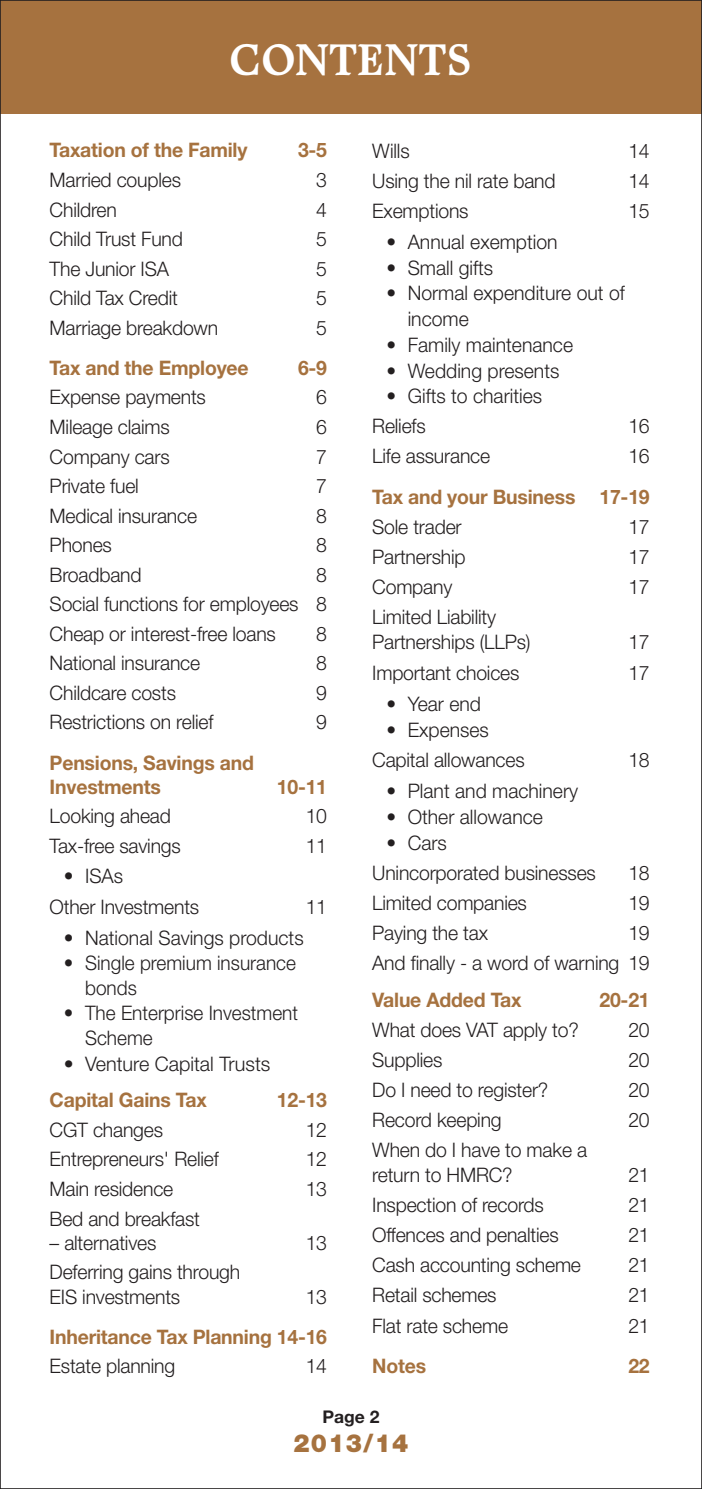
<style>
.page{position:relative;width:702px;height:1489px;background:#fff}
.page>*{position:absolute;margin:0;border:0;box-sizing:border-box;transform-origin:0 0}
.Section_Header{font:700 45px "Matt Antique BT";letter-spacing:-.01em;color:#fff}
.t1{font:900 25px "Helvetica Neue";letter-spacing:.05em;color:#a6723f}
.Contents_Body{font:300 20px/24.8px "Helvetica Neue";letter-spacing:-.01em;color:#231f20}
.Contents_Header{font:700 20px/24.2px "Helvetica Neue";letter-spacing:-.01em;color:#a6723f}
.Contents_Body-2{font:300 20px/25.2px "Helvetica Neue";letter-spacing:-.01em;color:#231f20;scale:.95 1}
.t2{font:700 17.5px "Helvetica Neue";color:#231f20}
</style>
<div class="page">
<div style="left:0;top:0;width:702px;height:113px;background:#a6723f"></div>
<p class="Section_Header" style="left:229px;top:30px;width:244px">CONTENTS</p>
<p class="Contents_Header" style="left:50px;top:138px;width:199px">Taxation of the Family</p>
<p class="Contents_Header" style="left:298px;top:138px;width:31px">3-5</p>
<p class="Contents_Body" style="left:50px;top:167px;width:133px">Married couples</p>
<p class="Contents_Body" style="left:316px;top:167px;width:12px">3</p>
<p class="Contents_Body" style="left:50px;top:196px;width:69px">Children</p>
<p class="Contents_Body" style="left:316px;top:196px;width:12px">4</p>
<p class="Contents_Body" style="left:50px;top:226px;width:135px">Child Trust Fund</p>
<p class="Contents_Body" style="left:316px;top:226px;width:12px">5</p>
<p class="Contents_Body" style="left:50px;top:256px;width:121px">The Junior ISA</p>
<p class="Contents_Body" style="left:316px;top:256px;width:12px">5</p>
<p class="Contents_Body" style="left:50px;top:285px;width:130px">Child Tax Credit</p>
<p class="Contents_Body" style="left:316px;top:285px;width:12px">5</p>
<p class="Contents_Body" style="left:50px;top:315px;width:170px">Marriage breakdown</p>
<p class="Contents_Body" style="left:316px;top:315px;width:12px">5</p>
<p class="Contents_Header" style="left:50px;top:355px;width:200px">Tax and the Employee</p>
<p class="Contents_Header" style="left:298px;top:355px;width:31px">6-9</p>
<p class="Contents_Body" style="left:50px;top:384px;width:158px">Expense payments</p>
<p class="Contents_Body" style="left:316px;top:384px;width:12px">6</p>
<p class="Contents_Body" style="left:50px;top:414px;width:122px">Mileage claims</p>
<p class="Contents_Body" style="left:316px;top:414px;width:12px">6</p>
<p class="Contents_Body" style="left:50px;top:443px;width:122px">Company cars</p>
<p class="Contents_Body" style="left:316px;top:443px;width:12px">7</p>
<p class="Contents_Body" style="left:50px;top:473px;width:91px">Private fuel</p>
<p class="Contents_Body" style="left:316px;top:473px;width:12px">7</p>
<p class="Contents_Body" style="left:50px;top:502px;width:149px">Medical insurance</p>
<p class="Contents_Body" style="left:316px;top:502px;width:12px">8</p>
<p class="Contents_Body" style="left:50px;top:532px;width:64px">Phones</p>
<p class="Contents_Body" style="left:316px;top:532px;width:12px">8</p>
<p class="Contents_Body" style="left:50px;top:561px;width:93px">Broadband</p>
<p class="Contents_Body" style="left:316px;top:561px;width:12px">8</p>
<p class="Contents_Body" style="left:50px;top:591px;width:279px">Social functions for employees 8</p>
<p class="Contents_Body" style="left:50px;top:621px;width:228px">Cheap or interest-free loans</p>
<p class="Contents_Body" style="left:316px;top:621px;width:12px">8</p>
<p class="Contents_Body" style="left:50px;top:650px;width:152px">National insurance</p>
<p class="Contents_Body" style="left:316px;top:650px;width:12px">8</p>
<p class="Contents_Body" style="left:50px;top:680px;width:128px">Childcare costs</p>
<p class="Contents_Body" style="left:316px;top:680px;width:12px">9</p>
<p class="Contents_Body" style="left:50px;top:709px;width:165px">Restrictions on relief</p>
<p class="Contents_Body" style="left:316px;top:709px;width:12px">9</p>
<p class="Contents_Header" style="left:50px;top:750px;width:206px">Pensions, Savings and<br>Investments</p>
<p class="Contents_Header" style="left:277px;top:774px;width:52px">10-11</p>
<p class="Contents_Body" style="left:50px;top:803px;width:123px">Looking ahead</p>
<p class="Contents_Body" style="left:306px;top:803px;width:23px">10</p>
<p class="Contents_Body" style="left:50px;top:833px;width:133px">Tax-free savings</p>
<p class="Contents_Body" style="left:306px;top:833px;width:23px">11</p>
<p class="Contents_Body" style="left:64px;top:863px;width:61px">• ISAs</p>
<p class="Contents_Body" style="left:50px;top:894px;width:151px">Other Investments</p>
<p class="Contents_Body" style="left:306px;top:894px;width:23px">11</p>
<p class="Contents_Body" style="left:64px;top:924px;width:241px">• National Savings products</p>
<p class="Contents_Body-2" style="left:85px;top:949px;width:223px;text-indent:-21px">• Single premium insurance bonds</p>
<p class="Contents_Body-2" style="left:85px;top:1000px;width:226px;text-indent:-21px">• The Enterprise Investment<br>Scheme</p>
<p class="Contents_Body" style="left:64px;top:1050px;width:208px">• Venture Capital Trusts</p>
<p class="Contents_Header" style="left:50px;top:1087px;width:159px">Capital Gains Tax</p>
<p class="Contents_Header" style="left:277px;top:1087px;width:52px">12-13</p>
<p class="Contents_Body" style="left:50px;top:1116px;width:115px">CGT changes</p>
<p class="Contents_Body" style="left:306px;top:1116px;width:23px">12</p>
<p class="Contents_Body" style="left:50px;top:1146px;width:170px">Entrepreneurs' Relief</p>
<p class="Contents_Body" style="left:306px;top:1146px;width:23px">12</p>
<p class="Contents_Body" style="left:50px;top:1175px;width:125px">Main residence</p>
<p class="Contents_Body" style="left:306px;top:1175px;width:23px">13</p>
<p class="Contents_Body" style="left:50px;top:1205px;width:152px">Bed and breakfast</p>
<p class="Contents_Body" style="left:50px;top:1229px;width:108px">– alternatives</p>
<p class="Contents_Body" style="left:306px;top:1229px;width:23px">13</p>
<p class="Contents_Body" style="left:50px;top:1259px;width:192px">Deferring gains through<br>EIS investments</p>
<p class="Contents_Body" style="left:306px;top:1283px;width:23px">13</p>
<p class="Contents_Header" style="left:50px;top:1323px;width:279px">Inheritance Tax Planning 14-16</p>
<p class="Contents_Body" style="left:50px;top:1353px;width:127px">Estate planning</p>
<p class="Contents_Body" style="left:306px;top:1353px;width:23px">14</p>
<p class="Contents_Body" style="left:372px;top:138px;width:39px">Wills</p>
<p class="Contents_Body" style="left:628px;top:138px;width:23px">14</p>
<p class="Contents_Body" style="left:372px;top:168px;width:185px">Using the nil rate band</p>
<p class="Contents_Body" style="left:628px;top:168px;width:23px">14</p>
<p class="Contents_Body" style="left:372px;top:198px;width:98px">Exemptions</p>
<p class="Contents_Body" style="left:628px;top:198px;width:23px">15</p>
<p class="Contents_Body" style="left:386px;top:229px;width:173px">• Annual exemption</p>
<p class="Contents_Body" style="left:386px;top:254px;width:108px">• Small gifts</p>
<p class="Contents_Body" style="left:407px;top:280px;width:219px;line-height:25.8px;text-indent:-21px">• Normal expenditure out of income</p>
<p class="Contents_Body" style="left:386px;top:332px;width:188px">• Family maintenance</p>
<p class="Contents_Body" style="left:386px;top:357px;width:174px">• Wedding presents</p>
<p class="Contents_Body" style="left:386px;top:383px;width:157px">• Gifts to charities</p>
<p class="Contents_Body" style="left:372px;top:413px;width:55px">Reliefs</p>
<p class="Contents_Body" style="left:628px;top:413px;width:23px">16</p>
<p class="Contents_Body" style="left:372px;top:443px;width:119px">Life assurance</p>
<p class="Contents_Body" style="left:628px;top:443px;width:23px">16</p>
<p class="Contents_Header" style="left:372px;top:484px;width:279px">Tax and your Business 17-19</p>
<p class="Contents_Body" style="left:372px;top:514px;width:91px">Sole trader</p>
<p class="Contents_Body" style="left:628px;top:514px;width:23px">17</p>
<p class="Contents_Body" style="left:372px;top:544px;width:95px">Partnership</p>
<p class="Contents_Body" style="left:628px;top:544px;width:23px">17</p>
<p class="Contents_Body" style="left:372px;top:574px;width:82px">Company</p>
<p class="Contents_Body" style="left:628px;top:574px;width:23px">17</p>
<p class="Contents_Body" style="left:372px;top:604px;width:160px">Limited Liability<br>Partnerships (LLPs)</p>
<p class="Contents_Body" style="left:628px;top:629px;width:23px">17</p>
<p class="Contents_Body" style="left:372px;top:660px;width:149px">Important choices</p>
<p class="Contents_Body" style="left:628px;top:660px;width:23px">17</p>
<p class="Contents_Body" style="left:386px;top:691px;width:96px">• Year end</p>
<p class="Contents_Body" style="left:386px;top:717px;width:104px">• Expenses</p>
<p class="Contents_Body" style="left:372px;top:747px;width:154px">Capital allowances</p>
<p class="Contents_Body" style="left:628px;top:747px;width:23px">18</p>
<p class="Contents_Body" style="left:386px;top:778px;width:193px">• Plant and machinery</p>
<p class="Contents_Body" style="left:386px;top:804px;width:158px">• Other allowance</p>
<p class="Contents_Body" style="left:386px;top:829px;width:62px">• Cars</p>
<p class="Contents_Body" style="left:372px;top:859px;width:225px">Unincorporated businesses</p>
<p class="Contents_Body" style="left:628px;top:859px;width:23px">18</p>
<p class="Contents_Body" style="left:372px;top:889px;width:156px">Limited companies</p>
<p class="Contents_Body" style="left:628px;top:889px;width:23px">19</p>
<p class="Contents_Body" style="left:372px;top:919px;width:117px">Paying the tax</p>
<p class="Contents_Body" style="left:628px;top:919px;width:23px">19</p>
<p class="Contents_Body" style="left:372px;top:949px;width:279px">And finally - a word of warning 19</p>
<p class="Contents_Header" style="left:372px;top:987px;width:151px">Value Added Tax</p>
<p class="Contents_Header" style="left:599px;top:987px;width:52px">20-21</p>
<p class="Contents_Body" style="left:372px;top:1017px;width:208px">What does VAT apply to?</p>
<p class="Contents_Body" style="left:628px;top:1017px;width:23px">20</p>
<p class="Contents_Body" style="left:372px;top:1047px;width:72px">Supplies</p>
<p class="Contents_Body" style="left:628px;top:1047px;width:23px">20</p>
<p class="Contents_Body" style="left:372px;top:1077px;width:177px">Do I need to register?</p>
<p class="Contents_Body" style="left:628px;top:1077px;width:23px">20</p>
<p class="Contents_Body" style="left:372px;top:1107px;width:131px">Record keeping</p>
<p class="Contents_Body" style="left:628px;top:1107px;width:23px">20</p>
<p class="Contents_Body" style="left:372px;top:1137px;width:216px">When do I have to make a return to HMRC?</p>
<p class="Contents_Body" style="left:628px;top:1162px;width:23px">21</p>
<p class="Contents_Body" style="left:372px;top:1192px;width:173px">Inspection of records</p>
<p class="Contents_Body" style="left:628px;top:1192px;width:23px">21</p>
<p class="Contents_Body" style="left:372px;top:1222px;width:188px">Offences and penalties</p>
<p class="Contents_Body" style="left:628px;top:1222px;width:23px">21</p>
<p class="Contents_Body" style="left:372px;top:1252px;width:210px">Cash accounting scheme</p>
<p class="Contents_Body" style="left:628px;top:1252px;width:23px">21</p>
<p class="Contents_Body" style="left:372px;top:1282px;width:126px">Retail schemes</p>
<p class="Contents_Body" style="left:628px;top:1282px;width:23px">21</p>
<p class="Contents_Body" style="left:372px;top:1312px;width:137px">Flat rate scheme</p>
<p class="Contents_Body" style="left:628px;top:1312px;width:23px">21</p>
<p class="Contents_Header" style="left:372px;top:1353px;width:55px">Notes</p>
<p class="Contents_Header" style="left:628px;top:1353px;width:23px">22</p>
<p class="t2" style="left:322px;top:1406px;width:59px">Page 2</p>
<p class="t1" style="left:293px;top:1427px;width:116px">2013/14</p>
</div>
